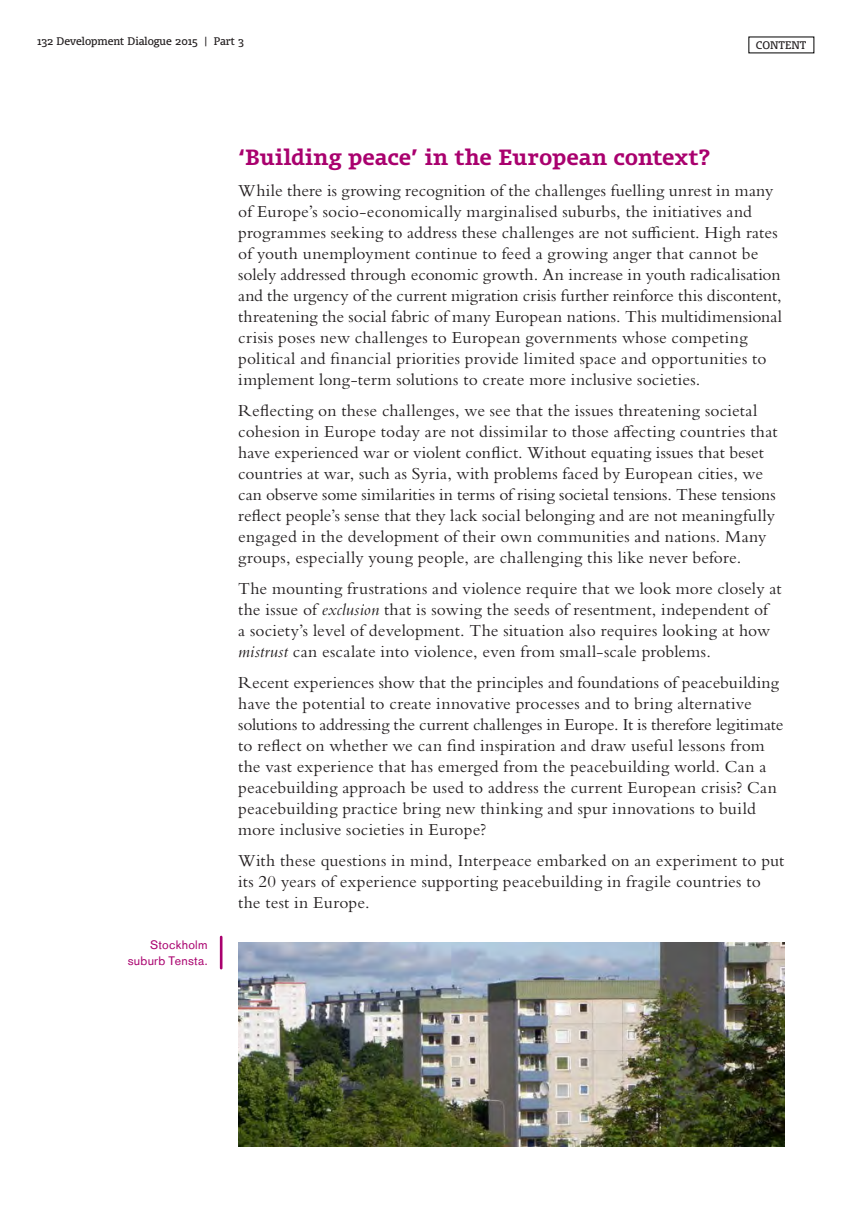
<style>
.page{position:relative;width:844px;height:1206px;background:#fff}
.page>*{position:absolute;margin:0;border:0;box-sizing:border-box;transform-origin:0 0}
.t1{font:700 21px "Olsen";color:#a9016e}
.t2{font:17.5px/21px "Bembo Std";letter-spacing:.01em;color:#231f20}
.t3{font:12.25px/15.8px "Akzidenz Grotesk BE";letter-spacing:.02em;color:#a9016e;text-align:right}
.t4{font:10.5px "Olsen";color:#231f20}
.s1{font-style:italic}
</style>
<div class="page">
<hr style="left:220px;top:937px;width:2px;height:31px;background:#a9016e">
<img style="left:238px;top:942px;width:546px;height:204px">
<p class="t4" style="left:37px;top:35px;width:208px">132 Development Dialogue 2015 | Part 3</p>
<p class="t4" style="left:755px;top:38px;width:52px">CONTENT</p>
<p class="t3" style="left:128px;top:937px;width:81px">Stockholm suburb Tensta.</p>
<p class="t1" style="left:238px;top:144px;width:474px">‘Building peace’ in the European context?</p>
<p class="t2" style="left:238px;top:180px;width:545px">While there is growing recognition of the challenges fuelling unrest in many of Europe’s socio-economically marginalised suburbs, the initiatives and programmes seeking to address these challenges are not sufficient. High rates of youth unemployment continue to feed a growing anger that cannot be solely addressed through economic growth. An increase in youth radicalisation and the urgency of the current migration crisis further reinforce this discontent, threatening the social fabric of many European nations. This multidimensional crisis poses new challenges to European governments whose competing political and financial priorities provide limited space and opportunities to implement long-term solutions to create more inclusive societies.</p>
<p class="t2" style="left:238px;top:400px;width:540px">Reflecting on these challenges, we see that the issues threatening societal cohesion in Europe today are not dissimilar to those affecting countries that have experienced war or violent conflict. Without equating issues that beset countries at war, such as Syria, with problems faced by European cities, we can observe some similarities in terms of rising societal tensions. These tensions reflect people’s sense that they lack social belonging and are not meaningfully engaged in the development of their own communities and nations. Many groups, especially young people, are challenging this like never before.</p>
<p class="t2" style="left:238px;top:578px;width:544px">The mounting frustrations and violence require that we look more closely at the issue of <span class="s1">exclusion</span> that is sowing the seeds of resentment, independent of<br>a society’s level of development. The situation also requires looking at how <span class="s1">mistrust</span> can escalate into violence, even from small-scale problems.</p>
<p class="t2" style="left:238px;top:672px;width:546px">Recent experiences show that the principles and foundations of peacebuilding have the potential to create innovative processes and to bring alternative solutions to addressing the current challenges in Europe. It is therefore legitimate to reflect on whether we can find inspiration and draw useful lessons from the vast experience that has emerged from the peacebuilding world. Can a peacebuilding approach be used to address the current European crisis? Can peacebuilding practice bring new thinking and spur innovations to build more inclusive societies in Europe?</p>
<p class="t2" style="left:238px;top:850px;width:547px">With these questions in mind, Interpeace embarked on an experiment to put its 20 years of experience supporting peacebuilding in fragile countries to the test in Europe.</p>
</div>
